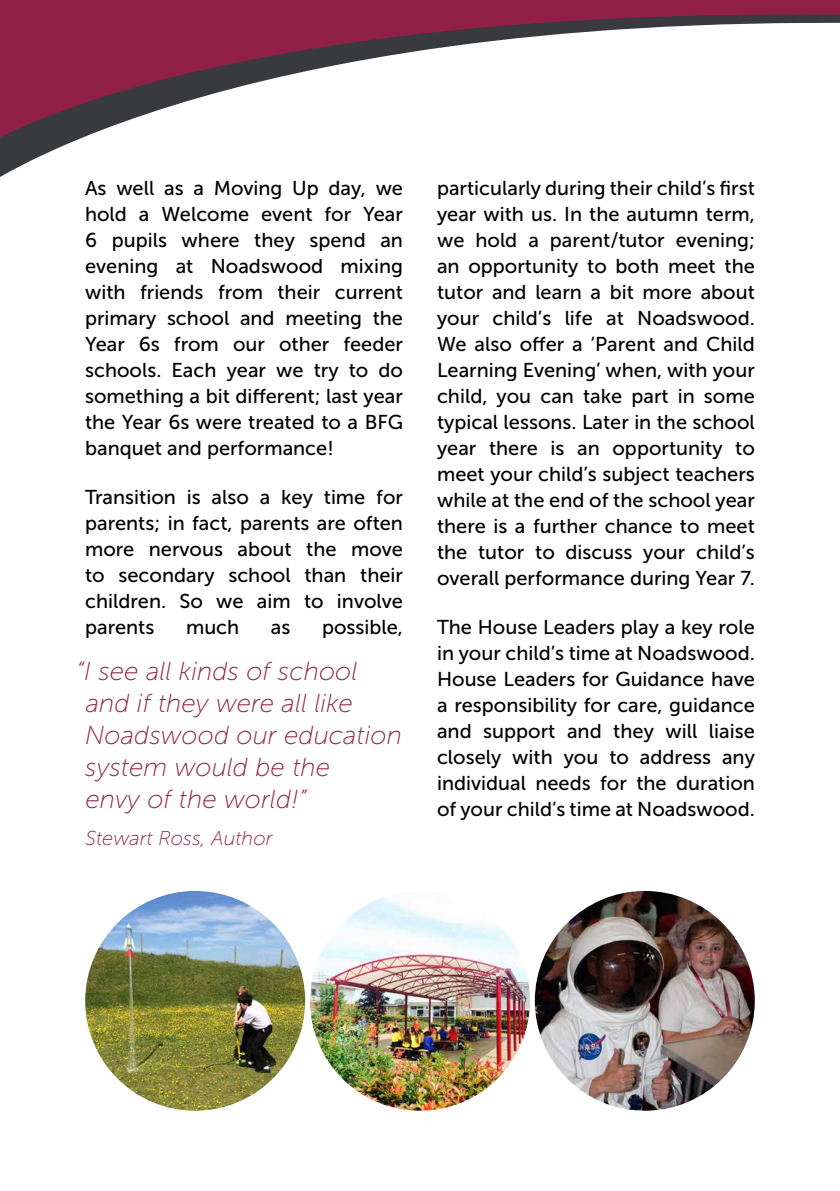
<style>
.page{position:relative;width:840px;height:1191px;background:#fff}
.page>*{position:absolute;margin:0;border:0;box-sizing:border-box;transform-origin:0 0}
.t1{font:italic 26px/32px "Museo Sans 100";color:#901f46}
.t2{font:20px/26px "Museo Sans 500";color:#000;text-align:justify}
.t3{font:italic 20px "Museo Sans 100";color:#901f46}
</style>
<div class="page">
<img style="left:85px;top:891px;width:220px;height:219px;border-radius:110px">
<img style="left:534px;top:891px;width:220px;height:219px;border-radius:110px">
<img style="left:310px;top:891px;width:219px;height:219px;border-radius:110px">
<svg style="left:0;top:0;width:839px;height:153px"></svg>
<p class="t2" style="left:85px;top:175px;width:319px">As well as a Moving Up day, we hold a Welcome event for Year 6 pupils where they spend an evening at Noadswood mixing with friends from their current primary school and meeting the Year 6s from our other feeder schools. Each year we try to do something a bit different; last year the Year 6s were treated to a BFG banquet and performance!</p>
<p class="t2" style="left:85px;top:484px;width:319px">Transition is also a key time for parents; in fact, parents are often more nervous about the move to secondary school than their children. So we aim to involve parents</p>
<p class="t2" style="left:186px;top:614px;width:55px">much</p>
<p class="t2" style="left:271px;top:614px;width:21px">as</p>
<p class="t2" style="left:322px;top:614px;width:82px">possible,</p>
<h1 class="t1" style="left:85px;top:655px;width:318px;text-indent:-9px">“I see all kinds of school and if they were all like<br>Noadswood our education system would be the<br>envy of the world!”</h1>
<p class="t3" style="left:85px;top:828px;width:189px">Stewart Ross, Author</p>
<p class="t2" style="left:437px;top:175px;width:319px">particularly during their child’s first year with us. In the autumn term, we hold a parent/tutor evening; an opportunity to both meet the tutor and learn a bit more about your child’s life at Noadswood.<br>We also offer a ‘Parent and Child Learning Evening’ when, with your child, you can take part in some typical lessons. Later in the school year there is an opportunity to meet your child’s subject teachers while at the end of the school year there is a further chance to meet the tutor to discuss your child’s overall performance during Year 7.</p>
<p class="t2" style="left:437px;top:614px;width:319px">The House Leaders play a key role in your child’s time at Noadswood.<br>House Leaders for Guidance have a responsibility for care, guidance and support and they will liaise closely with you to address any individual needs for the duration of your child’s time at Noadswood.</p>
</div>
